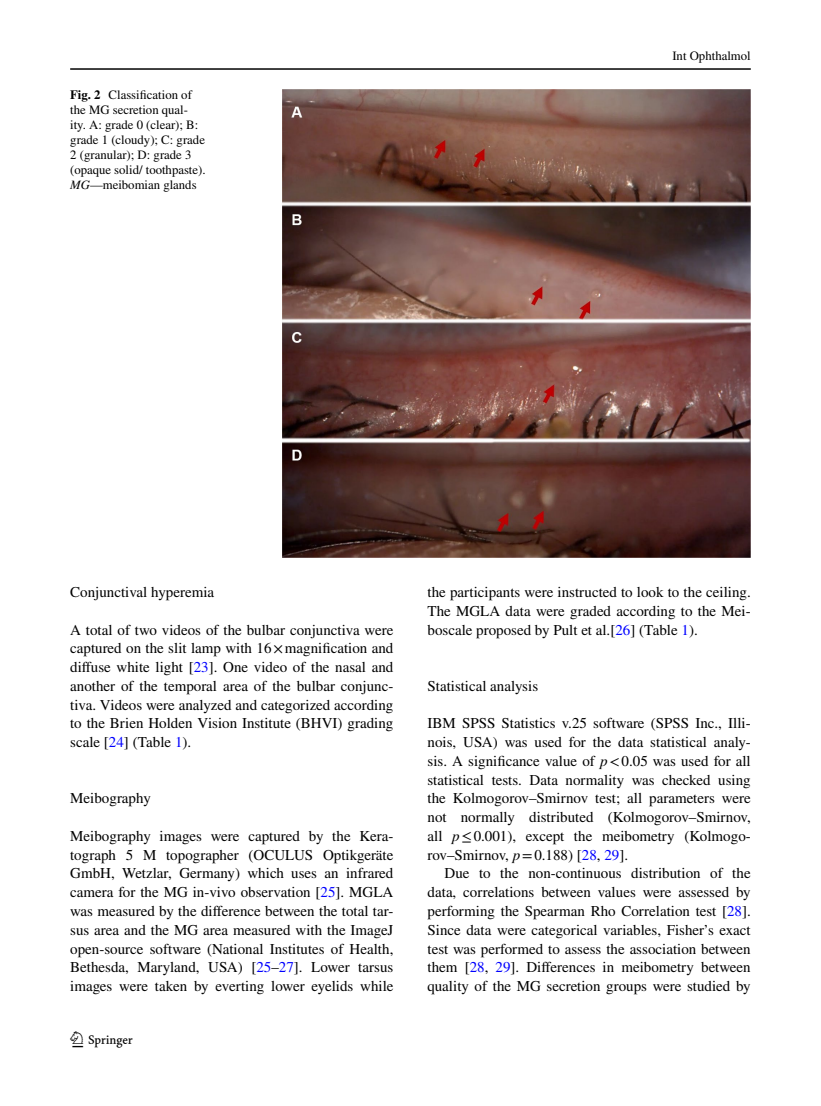
<style>
.page{position:relative;width:821px;height:1106px;background:#fff}
.page>*{position:absolute;margin:0;border:0;box-sizing:border-box;transform-origin:0 0}
.t1{font:22.5px "Springnew";color:#000}
.t2{font:15px/18.8px "STIX";color:#000;text-align:justify}
.t3{font:12.75px/15px "STIX";color:#000}
.s1{font-weight:700}
.s2{font-style:italic}
.s3{color:#00f}
</style>
<div class="page">
<hr style="left:70px;top:68px;width:680px;height:2px;background:#000">
<img style="left:283px;top:89px;width:467px;height:468px">
<p class="t3" style="left:70px;top:88px;width:137px"><span class="s1">Fig. 2</span> Classification of the MG secretion qual&shy;ity. A: grade 0 (clear); B: grade 1 (cloudy); C: grade<br>2 (granular); D: grade 3 (opaque solid/ toothpaste).<br><span class="s2">MG</span>—meibomian glands</p>
<p class="t3" style="left:672px;top:49px;width:80px">Int Ophthalmol</p>
<p class="t2" style="left:70px;top:583px;width:145px">Conjunctival hyperemia</p>
<p class="t2" style="left:70px;top:621px;width:325px">A total of two videos of the bulbar conjunctiva were captured on the slit lamp with 16×magnification and diffuse white light [<span class="s3">23</span>]. One video of the nasal and another of the temporal area of the bulbar conjunc&shy;tiva. Videos were analyzed and categorized according to the Brien Holden Vision Institute (BHVI) grading scale [<span class="s3">24</span>] (Table <span class="s3">1</span>).</p>
<p class="t2" style="left:70px;top:790px;width:82px">Meibography</p>
<p class="t2" style="left:70px;top:827px;width:325px">Meibography images were captured by the Kera&shy;tograph 5 M topographer (OCULUS Optikgeräte GmbH, Wetzlar, Germany) which uses an infrared camera for the MG in-vivo observation [<span class="s3">25</span>]. MGLA was measured by the difference between the total tar&shy;sus area and the MG area measured with the ImageJ open-source software (National Institutes of Health, Bethesda, Maryland, USA) [<span class="s3">25</span>–<span class="s3">27</span>]. Lower tarsus images were taken by everting lower eyelids while</p>
<h1 class="t1" style="left:72px;top:1031px;width:62px">1 3</h1>
<p class="t2" style="left:427px;top:583px;width:325px">the participants were instructed to look to the ceiling.<br>The MGLA data were graded according to the Mei&shy;boscale proposed by Pult et al.[<span class="s3">26</span>] (Table <span class="s3">1</span>).</p>
<p class="t2" style="left:427px;top:677px;width:112px">Statistical analysis</p>
<p class="t2" style="left:427px;top:715px;width:325px">IBM SPSS Statistics v.25 software (SPSS Inc., Illi&shy;nois, USA) was used for the data statistical analy&shy;sis. A significance value of <span class="s2">p</span>&lt;0.05 was used for all statistical tests. Data normality was checked using the Kolmogorov–Smirnov test; all parameters were not normally distributed (Kolmogorov–Smirnov, all <span class="s2">p</span>≤0.001), except the meibometry (Kolmogo&shy;rov–Smirnov, <span class="s2">p</span>=0.188) [<span class="s3">28</span>, <span class="s3">29</span>].</p>
<p class="t2" style="left:427px;top:865px;width:325px;text-indent:17px">Due to the non-continuous distribution of the data, correlations between values were assessed by performing the Spearman Rho Correlation test [<span class="s3">28</span>].<br>Since data were categorical variables, Fisher’s exact test was performed to assess the association between them [<span class="s3">28</span>, <span class="s3">29</span>]. Differences in meibometry between quality of the MG secretion groups were studied by</p>
</div>
